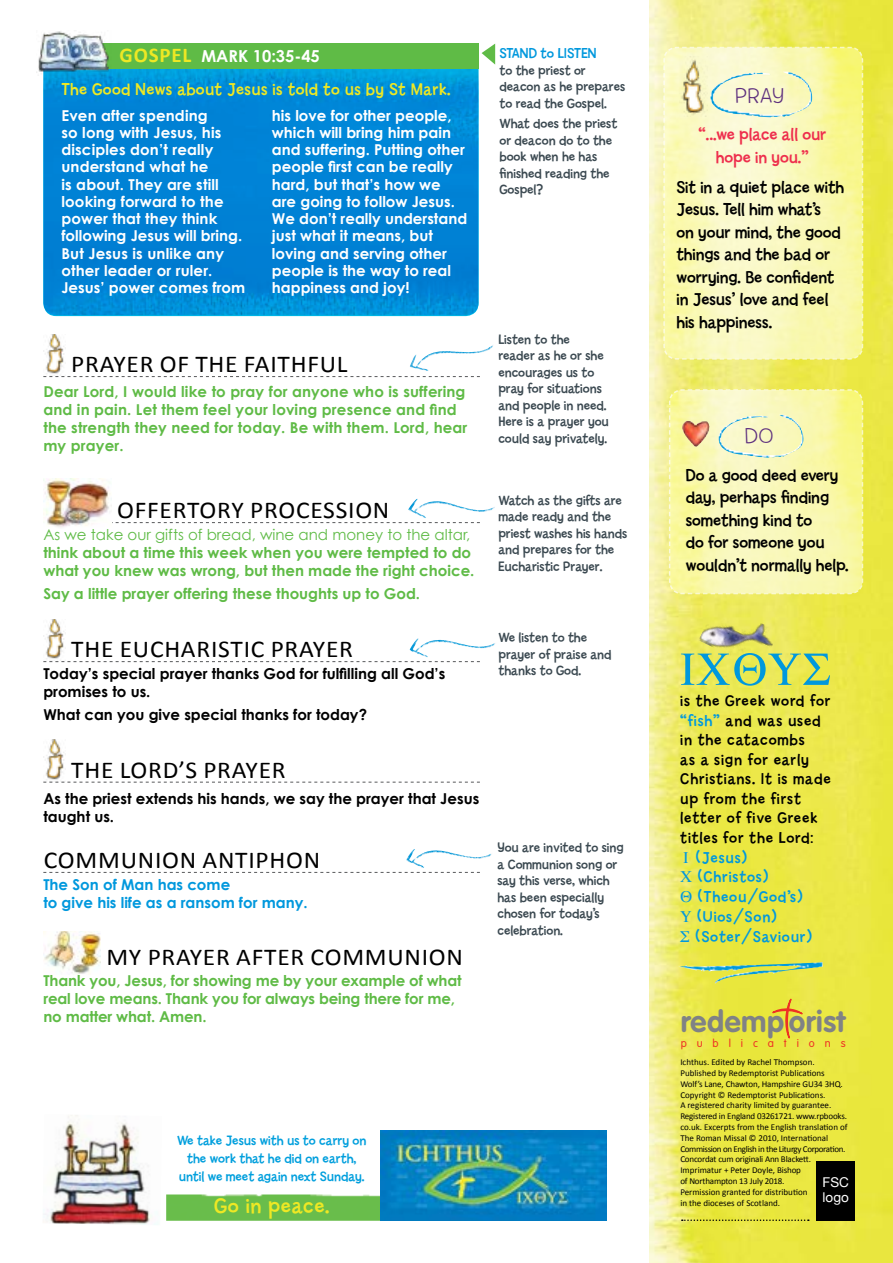
<style>
.page{position:relative;width:893px;height:1263px;background:#fff}
.page>*{position:absolute;margin:0;border:0;box-sizing:border-box;transform-origin:0 0}
.t1{font:700 29.85px "VAG Rounded";letter-spacing:.015em;color:#808285}
.t2{font:24.15px "Calibri";letter-spacing:.03em;color:#000;scale:1.05 1}
.t3{font:22.65px "Billy Std";letter-spacing:.03em;color:#eee824}
.t4{font:300 22.5px "Billy Std";letter-spacing:.02em;color:#5d2f7e;scale:1.06 1}
.t5{font:18px/22.5px "Billy Std";color:#000}
.t6{font:18px "Billy Std";letter-spacing:.02em;color:#eee824}
.t7{font:18px/22.5px "Billy Std";color:#ee2f4d;text-align:center}
.t8{font:16.5px/19.5px "Billy Std";letter-spacing:.05em;color:#000}
.t9{font:16.5px/19.8px "Billy Std";letter-spacing:.05em;color:#0098dd}
.t10{font:700 16.5px "Century Gothic";color:#fff}
.t11{font:700 15px/17.2px "Century Gothic";color:#fff}
.t12{font:700 15px/18px "Century Gothic";color:#5fbb46}
.t13{font:700 15px/18px "Century Gothic";color:#000}
.t14{font:700 15px/18px "Century Gothic";color:#0098dd}
.t15{font:15px "Century Gothic";color:#5fbb46}
.t16{font:15px "Billy Std";color:#0098dd}
.t17{font:14.25px/16.5px "Billy Std";color:#3b4951}
.t18{font:14.25px/17.9px "Billy Std";color:#009fdd;text-align:center}
.t19{font:13.5px/15px "Helvetica Neue";color:#fff}
.t20{font:300 11.1px "VAG Rounded";letter-spacing:.9em;color:#ee3124}
.t21{font:9px/10.8px "Calibri";letter-spacing:-.005em;color:#000}
.s1{font-family:"Calibri";font-size:21px;color:#eee824}
.s2{color:#0098dd}
</style>
<div class="page">
<svg style="left:43px;top:53px;width:435px;height:263px;fill:#0082d5"></svg>
<img style="left:649px;top:0;width:244px;height:1263px">
<svg style="left:663px;top:46px;width:201px;height:314px"></svg>
<svg style="left:668px;top:388px;width:196px;height:207px"></svg>
<div style="left:43px;top:44px;width:435px;height:25px;background:#5fbb46"></div>
<img style="left:38px;top:31px;width:73px;height:44px">
<svg style="left:43px;top:376px;width:437px;height:1px"></svg>
<svg style="left:112px;top:522px;width:368px;height:1px"></svg>
<svg style="left:43px;top:661px;width:437px;height:1px"></svg>
<svg style="left:43px;top:782px;width:437px;height:1px"></svg>
<svg style="left:43px;top:872px;width:437px;height:1px"></svg>
<img style="left:43px;top:334px;width:21px;height:42px">
<img style="left:43px;top:479px;width:67px;height:49px">
<img style="left:43px;top:619px;width:21px;height:42px">
<img style="left:43px;top:740px;width:21px;height:40px">
<img style="left:43px;top:932px;width:58px;height:42px">
<svg style="left:482px;top:44px;width:13px;height:21px"></svg>
<img style="left:679px;top:57px;width:28px;height:59px">
<img style="left:676px;top:421px;width:37px;height:26px">
<img style="left:704px;top:72px;width:114px;height:45px">
<img style="left:713px;top:415px;width:95px;height:43px">
<img style="left:410px;top:345px;width:83px;height:26px">
<img style="left:406px;top:849px;width:86px;height:19px">
<img style="left:410px;top:638px;width:85px;height:20px">
<img style="left:408px;top:499px;width:87px;height:19px">
<img style="left:698px;top:602px;width:81px;height:51px">
<img style="left:166px;top:1194px;width:248px;height:27px">
<img style="left:381px;top:1131px;width:226px;height:89px">
<img style="left:43px;top:1115px;width:115px;height:110px">
<img style="left:678px;top:962px;width:145px;height:21px">
<svg style="left:681px;top:653px;width:149px;height:33px"></svg>
<svg style="left:771px;top:999px;width:45px;height:41px"></svg>
<div style="left:817px;top:1161px;width:38px;height:59px;background:#000"></div>
<svg style="left:682px;top:1219px;width:127px;height:2px"></svg>
<svg style="left:684px;top:851px;width:4px;height:11px"></svg>
<svg style="left:680px;top:871px;width:12px;height:11px"></svg>
<svg style="left:681px;top:891px;width:11px;height:11px"></svg>
<svg style="left:680px;top:911px;width:11px;height:11px"></svg>
<svg style="left:680px;top:931px;width:9px;height:11px"></svg>
<h3 class="t10" style="left:120px;top:45px;width:202px"><span class="s1">GOSPEL</span> MARK 10:35-45</h3>
<h3 class="t6" style="left:61px;top:80px;width:391px">The Good News about Jesus is told to us by St Mark.</h3>
<p class="t11" style="left:61px;top:106px;width:185px">Even after spending<br>so long with Jesus, his disciples don’t really understand what he<br>is about. They are still looking forward to the power that they think following Jesus will bring.<br>But Jesus is unlike any other leader or ruler.<br>Jesus’ power comes from</p>
<p class="t11" style="left:272px;top:106px;width:197px">his love for other people, which will bring him pain and suffering. Putting other people first can be really hard, but that’s how we are going to follow Jesus.<br>We don’t really understand just what it means, but loving and serving other people is the way to real happiness and joy!</p>
<h2 class="t2" style="left:71px;top:349px;width:265px">PRAYER OF THE FAITHFUL</h2>
<h3 class="t12" style="left:43px;top:382px;width:426px">Dear Lord, I would like to pray for anyone who is suffering and in pain. Let them feel your loving presence and find the strength they need for today. Be with them. Lord, hear my prayer.</h3>
<h2 class="t2" style="left:117px;top:495px;width:261px">OFFERTORY PROCESSION</h2>
<h3 class="t15" style="left:43px;top:526px;width:428px">As we take our gifts of bread, wine and money to the altar,</h3>
<h3 class="t12" style="left:43px;top:543px;width:433px">think about a time this week when you were tempted to do what you knew was wrong, but then made the right choice.</h3>
<h3 class="t12" style="left:43px;top:584px;width:378px">Say a little prayer offering these thoughts up to God.</h3>
<h2 class="t2" style="left:71px;top:634px;width:270px">THE EUCHARISTIC PRAYER</h2>
<h3 class="t13" style="left:43px;top:664px;width:403px">Today’s special prayer thanks God for fulfilling all God’s promises to us.</h3>
<h3 class="t13" style="left:43px;top:705px;width:325px">What can you give special thanks for today?</h3>
<h2 class="t2" style="left:71px;top:754px;width:206px">THE LORD’S PRAYER</h2>
<h3 class="t13" style="left:43px;top:789px;width:437px">As the priest extends his hands, we say the prayer that Jesus taught us.</h3>
<h2 class="t2" style="left:44px;top:844px;width:265px">COMMUNION ANTIPHON</h2>
<h3 class="t14" style="left:43px;top:875px;width:266px">The Son of Man has come<br>to give his life as a ransom for many.</h3>
<h2 class="t2" style="left:106px;top:942px;width:341px">MY PRAYER AFTER COMMUNION</h2>
<h3 class="t12" style="left:43px;top:971px;width:420px">Thank you, Jesus, for showing me by your example of what real love means. Thank you for always being there for me, no matter what. Amen.</h3>
<h3 class="t16" style="left:499px;top:45px;width:99px">STAND to LISTEN</h3>
<h3 class="t17" style="left:499px;top:62px;width:127px">to the priest or deacon as he prepares to read the Gospel.</h3>
<h3 class="t17" style="left:499px;top:116px;width:119px">What does the priest or deacon do to the book when he has finished reading the<br>Gospel?</h3>
<h3 class="t17" style="left:498px;top:331px;width:112px">Listen to the reader as he or she encourages us to pray for situations and people in need.<br>Here is a prayer you could say privately.</h3>
<h3 class="t17" style="left:498px;top:492px;width:131px">Watch as the gifts are made ready and the priest washes his hands and prepares for the<br>Eucharistic Prayer.</h3>
<h3 class="t17" style="left:499px;top:630px;width:115px">We listen to the prayer of praise and thanks to God.</h3>
<h3 class="t17" style="left:497px;top:839px;width:128px">You are invited to sing a Communion song or say this verse, which has been especially chosen for today’s celebration.</h3>
<h3 class="t18" style="left:177px;top:1132px;width:191px">We take Jesus with us to carry on the work that he did on earth, until we meet again next Sunday.</h3>
<h3 class="t3" style="left:214px;top:1193px;width:117px">Go in peace.</h3>
<h3 class="t4" style="left:735px;top:83px;width:47px">PRAY</h3>
<h3 class="t7" style="left:698px;top:123px;width:129px">“…we place all our hope in you.”</h3>
<h3 class="t5" style="left:676px;top:176px;width:169px">Sit in a quiet place with<br>Jesus. Tell him what’s<br>on your mind, the good things and the bad or worrying. Be confident in Jesus’ love and feel his happiness.</h3>
<h3 class="t4" style="left:745px;top:424px;width:28px">DO</h3>
<h3 class="t5" style="left:686px;top:464px;width:164px">Do a good deed every day, perhaps finding something kind to<br>do for someone you wouldn’t normally help.</h3>
<h3 class="t8" style="left:680px;top:691px;width:152px">is the Greek word for <span class="s2">“fish”</span> and was used in the catacombs<br>as a sign for early<br>Christians. It is made up from the first letter of five Greek titles for the Lord:</h3>
<h3 class="t9" style="left:695px;top:848px;width:118px">(Jesus) (Christos) (Theou/God’s) (Uios/Son) (Soter/Saviour)</h3>
<h1 class="t1" style="left:681px;top:1004px;width:166px">redemp orist</h1>
<p class="t20" style="left:681px;top:1036px;width:166px">publications</p>
<p class="t21" style="left:680px;top:1057px;width:169px">Ichthus. Edited by Rachel Thompson.<br>Published by Redemptorist Publications Wolf’s Lane, Chawton, Hampshire GU34 3HQ.<br>Copyright © Redemptorist Publications.<br>A registered charity limited by guarantee.<br>Registered in England 03261721. www.rpbooks. co.uk. Excerpts from the English translation of The Roman Missal © 2010, International Commission on English in the Liturgy Corporation.<br>Concordat cum originali Ann Blackett.<br>Imprimatur + Peter Doyle, Bishop<br>of Northampton 13 July 2018.<br>Permission granted for distribution<br>in the dioceses of Scotland.</p>
<h3 class="t19" style="left:823px;top:1175px;width:28px">FSC logo</h3>
</div>
